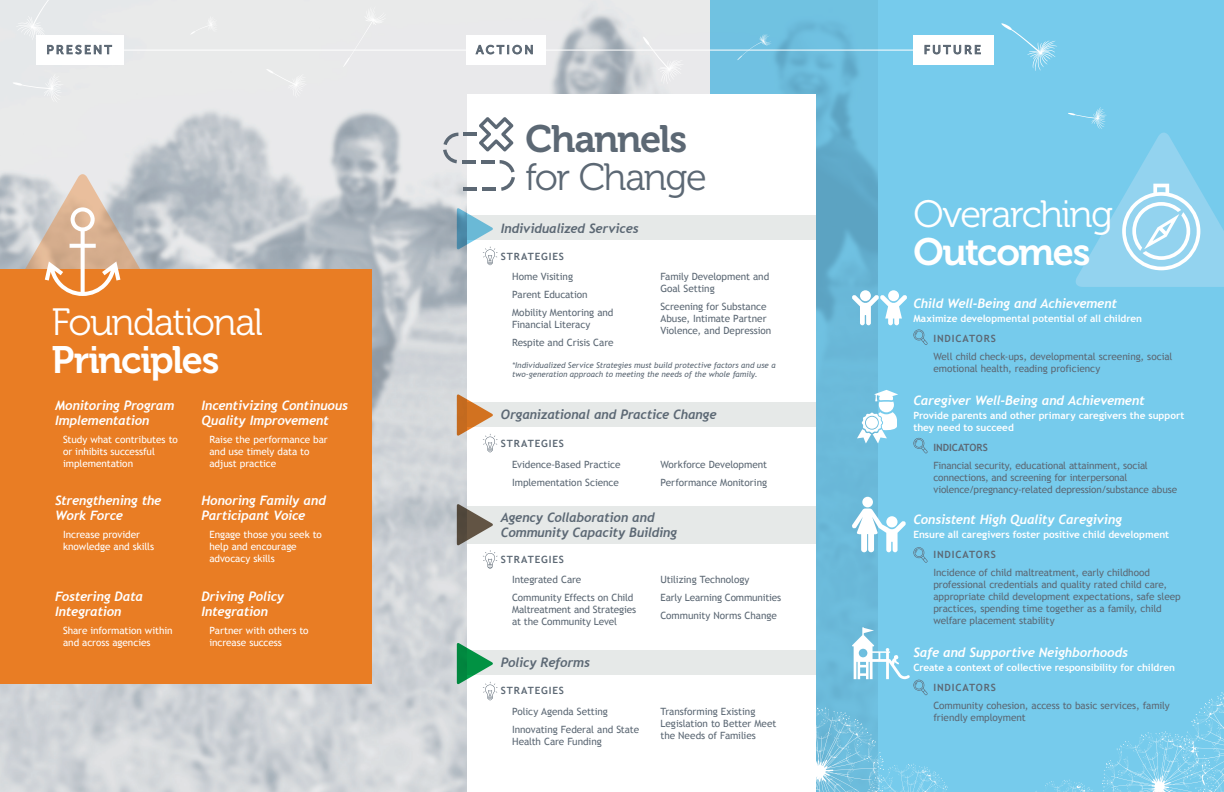
<style>
.page{position:relative;width:1224px;height:792px;background:#fff}
.page>*{position:absolute;margin:0;border:0;box-sizing:border-box;transform-origin:0 0}
.t1{font:38px "Museo 300";letter-spacing:-.04em;color:#fff}
.t2{font:38px "Museo 700";letter-spacing:-.04em;color:#fff}
.t3{font:38px "Museo 300";letter-spacing:-.04em;color:#5c6874}
.t4{font:38px "Museo 700";letter-spacing:-.035em;color:#5c6874}
.t5{font:italic 700 13px/15px "Trebuchet";letter-spacing:-.02em;color:#fff}
.t6{font:italic 700 13px/15px "Trebuchet";letter-spacing:-.02em;color:#5c6874}
.t7{font:12px "Museo Sans 500";letter-spacing:.195em;color:#5c6874}
.t8{font:10px/12px "Trebuchet MS";letter-spacing:-.01em;color:#5c6874}
.t9{font:10px/12px "Trebuchet MS";letter-spacing:-.005em;color:#fff}
.t10{font:700 10px/12px "Trebuchet MS";color:#fff}
.t11{font:700 10px "Trebuchet MS";letter-spacing:.085em;color:#5c6874}
.t12{font:700 10px "Trebuchet MS";letter-spacing:-.005em;color:#5c6874}
.t13{font:italic 8px/9.6px "Trebuchet MS";letter-spacing:-.005em;color:#5c6874}
</style>
<div class="page">
<img style="left:0;top:0;width:710px;height:792px">
<div style="left:710px;top:0;width:514px;height:792px;background:#76cbec"></div>
<div style="left:467px;top:95px;width:349px;height:697px;background:#fff"></div>
<svg style="left:1035px;top:692px;width:189px;height:100px"></svg>
<svg style="left:816px;top:708px;width:132px;height:84px"></svg>
<div style="left:36px;top:35px;width:87px;height:30px;background:#fff"></div>
<div style="left:0;top:269px;width:372px;height:415px;background:#e97d24"></div>
<svg style="left:1001px;top:23px;width:56px;height:48px"></svg>
<svg style="left:12px;top:74px;width:51px;height:29px"></svg>
<svg style="left:190px;top:16px;width:28px;height:19px"></svg>
<svg style="left:643px;top:36px;width:41px;height:48px"></svg>
<svg style="left:266px;top:69px;width:41px;height:29px"></svg>
<svg style="left:737px;top:34px;width:35px;height:26px"></svg>
<div style="left:343px;top:6px;width:43px;height:61px;background:#e9e9eb"></div>
<div style="left:913px;top:35px;width:81px;height:30px;background:#fff"></div>
<svg style="left:924px;top:45px;width:57px;height:9px"></svg>
<hr style="left:90px;top:50px;width:825px;height:1px;background:#fff">
<div style="left:466px;top:35px;width:80px;height:30px;background:#fff"></div>
<svg style="left:475px;top:45px;width:58px;height:10px"></svg>
<svg style="left:464px;top:188px;width:13px;height:3px"></svg>
<hr style="left:482px;top:188px;width:14px;height:3px;background:#5c6874">
<svg style="left:500px;top:160px;width:15px;height:31px"></svg>
<svg style="left:481px;top:160px;width:13px;height:3px"></svg>
<hr style="left:462px;top:160px;width:14px;height:3px;background:#5c6874">
<svg style="left:443px;top:133px;width:15px;height:30px"></svg>
<svg style="left:464px;top:117px;width:50px;height:35px"></svg>
<div style="left:467px;top:216px;width:349px;height:24px;background:#e6e9e8"></div>
<svg style="left:457px;top:208px;width:41px;height:57px"></svg>
<div style="left:467px;top:402px;width:349px;height:24px;background:#e6e9e8"></div>
<svg style="left:457px;top:394px;width:41px;height:58px"></svg>
<div style="left:467px;top:650px;width:349px;height:25px;background:#e6e9e8"></div>
<svg style="left:457px;top:643px;width:41px;height:57px"></svg>
<div style="left:467px;top:506px;width:349px;height:38px;background:#e6e9e8"></div>
<svg style="left:457px;top:504px;width:41px;height:65px"></svg>
<svg style="left:16px;top:0;width:96px;height:55px"></svg>
<svg style="left:11px;top:174px;width:143px;height:122px"></svg>
<svg style="left:1068px;top:107px;width:156px;height:180px"></svg>
<svg style="left:913px;top:329px;width:15px;height:16px"></svg>
<div style="left:860px;top:290px;width:11px;height:11px;background:#fff;border-radius:50%"></div>
<div style="left:888px;top:290px;width:11px;height:11px;background:#fff;border-radius:50%"></div>
<svg style="left:852px;top:295px;width:55px;height:30px"></svg>
<svg style="left:913px;top:547px;width:15px;height:16px"></svg>
<svg style="left:852px;top:509px;width:54px;height:43px"></svg>
<div style="left:862px;top:497px;width:11px;height:10px;background:#fff;border-radius:50%"></div>
<svg style="left:852px;top:627px;width:76px;height:68px"></svg>
<svg style="left:913px;top:438px;width:15px;height:15px"></svg>
<svg style="left:857px;top:390px;width:41px;height:53px"></svg>
<p class="t7" style="left:46px;top:43px;width:67px">PRESENT</p>
<h1 class="t1" style="left:51px;top:301px;width:213px">Foundational</h1>
<h1 class="t2" style="left:51px;top:338px;width:170px">Principles</h1>
<h2 class="t5" style="left:55px;top:398px;width:121px">Monitoring Program<br>Implementation</h2>
<p class="t9" style="left:63px;top:434px;width:116px">Study what contributes to or inhibits successful implementation</p>
<h2 class="t5" style="left:55px;top:494px;width:108px">Strengthening the<br>Work Force</h2>
<p class="t9" style="left:63px;top:529px;width:93px">Increase provider knowledge and skills</p>
<h2 class="t5" style="left:55px;top:589px;width:89px">Fostering Data<br>Integration</h2>
<p class="t9" style="left:63px;top:625px;width:111px">Share information within and across agencies</p>
<h2 class="t5" style="left:201px;top:398px;width:148px">Incentivizing Continuous<br>Quality Improvement</h2>
<p class="t9" style="left:209px;top:434px;width:120px">Raise the performance bar and use timely data to adjust practice</p>
<h2 class="t5" style="left:201px;top:494px;width:126px">Honoring Family and<br>Participant Voice</h2>
<p class="t9" style="left:209px;top:529px;width:114px">Engage those you seek to help and encourage advocacy skills</p>
<h2 class="t5" style="left:201px;top:589px;width:84px">Driving Policy<br>Integration</h2>
<p class="t9" style="left:209px;top:625px;width:101px">Partner with others to increase success</p>
<p class="t7" style="left:476px;top:43px;width:59px">ACTION</p>
<p class="t7" style="left:924px;top:43px;width:59px">FUTURE</p>
<h1 class="t4" style="left:525px;top:117px;width:163px">Channels</h1>
<h1 class="t3" style="left:525px;top:156px;width:183px">for Change</h1>
<h2 class="t6" style="left:501px;top:221px;width:139px">Individualized Services</h2>
<p class="t11" style="left:501px;top:250px;width:65px">STRATEGIES</p>
<p class="t8" style="left:660px;top:271px;width:110px">Family Development and<br>Goal Setting</p>
<p class="t8" style="left:660px;top:301px;width:113px">Screening for Substance<br>Abuse, Intimate Partner<br>Violence, and Depression</p>
<p class="t13" style="left:512px;top:360px;width:265px">*Individualized Service Strategies must build protective factors and use a two-generation approach to meeting the needs of the whole family.</p>
<p class="t8" style="left:512px;top:268px;width:103px;line-height:18px">Home Visiting<br>Parent Education<br>Mobility Mentoring and</p>
<p class="t8" style="left:512px;top:316px;width:103px;line-height:18px">Financial Literacy<br>Respite and Crisis Care</p>
<h2 class="t6" style="left:501px;top:407px;width:217px">Organizational and Practice Change</h2>
<p class="t11" style="left:501px;top:437px;width:65px">STRATEGIES</p>
<p class="t8" style="left:512px;top:455px;width:110px;line-height:18px">Evidence-Based Practice<br>Implementation Science</p>
<p class="t8" style="left:660px;top:455px;width:108px;line-height:18px">Workforce Development<br>Performance Monitoring</p>
<h2 class="t6" style="left:501px;top:510px;width:178px">Agency Collaboration and<br>Community Capacity Building</h2>
<p class="t11" style="left:501px;top:553px;width:65px">STRATEGIES</p>
<p class="t8" style="left:512px;top:571px;width:123px;line-height:18px">Integrated Care<br>Community Effects on Child</p>
<p class="t8" style="left:512px;top:604px;width:126px">Maltreatment and Strategies at the Community Level</p>
<h2 class="t6" style="left:501px;top:655px;width:91px">Policy Reforms</h2>
<p class="t11" style="left:501px;top:684px;width:65px">STRATEGIES</p>
<p class="t8" style="left:512px;top:702px;width:129px;line-height:18px">Policy Agenda Setting<br>Innovating Federal and State</p>
<p class="t8" style="left:512px;top:735px;width:91px">Health Care Funding</p>
<p class="t8" style="left:660px;top:571px;width:122px;line-height:18px">Utilizing Technology<br>Early Learning Communities<br>Community Norms Change</p>
<p class="t8" style="left:660px;top:705px;width:117px">Transforming Existing<br>Legislation to Better Meet the Needs of Families</p>
<h1 class="t1" style="left:913px;top:193px;width:201px">Overarching</h1>
<h1 class="t2" style="left:913px;top:230px;width:179px">Outcomes</h1>
<h2 class="t5" style="left:913px;top:296px;width:205px">Child Well-Being and Achievement</h2>
<p class="t10" style="left:913px;top:313px;width:230px">Maximize developmental potential of all children</p>
<p class="t11" style="left:933px;top:332px;width:64px">INDICATORS</p>
<p class="t8" style="left:933px;top:351px;width:241px">Well child check-ups, developmental screening, social emotional health, reading proficiency</p>
<h2 class="t5" style="left:913px;top:393px;width:233px">Caregiver Well-Being and Achievement</h2>
<p class="t10" style="left:913px;top:409px;width:273px">Provide parents and other primary caregivers the support they need to succeed</p>
<p class="t12" style="left:933px;top:441px;width:56px">INDICATORS</p>
<p class="t8" style="left:933px;top:459px;width:245px">Financial security, educational attainment, social connections, and screening for interpersonal violence/pregnancy-related depression/substance abuse</p>
<h2 class="t5" style="left:913px;top:512px;width:210px">Consistent High Quality Caregiving</h2>
<p class="t10" style="left:913px;top:529px;width:257px">Ensure all caregivers foster positive child development</p>
<p class="t11" style="left:933px;top:549px;width:64px">INDICATORS</p>
<p class="t8" style="left:933px;top:567px;width:249px">Incidence of child maltreatment, early childhood professional credentials and quality rated child care, appropriate child development expectations, safe sleep practices, spending time together as a family, child welfare placement stability</p>
<h2 class="t5" style="left:913px;top:645px;width:216px">Safe and Supportive Neighborhoods</h2>
<p class="t10" style="left:913px;top:662px;width:263px">Create a context of collective responsibility for children</p>
<p class="t11" style="left:933px;top:682px;width:64px">INDICATORS</p>
<p class="t8" style="left:933px;top:700px;width:238px">Community cohesion, access to basic services, family friendly employment</p>
</div>
